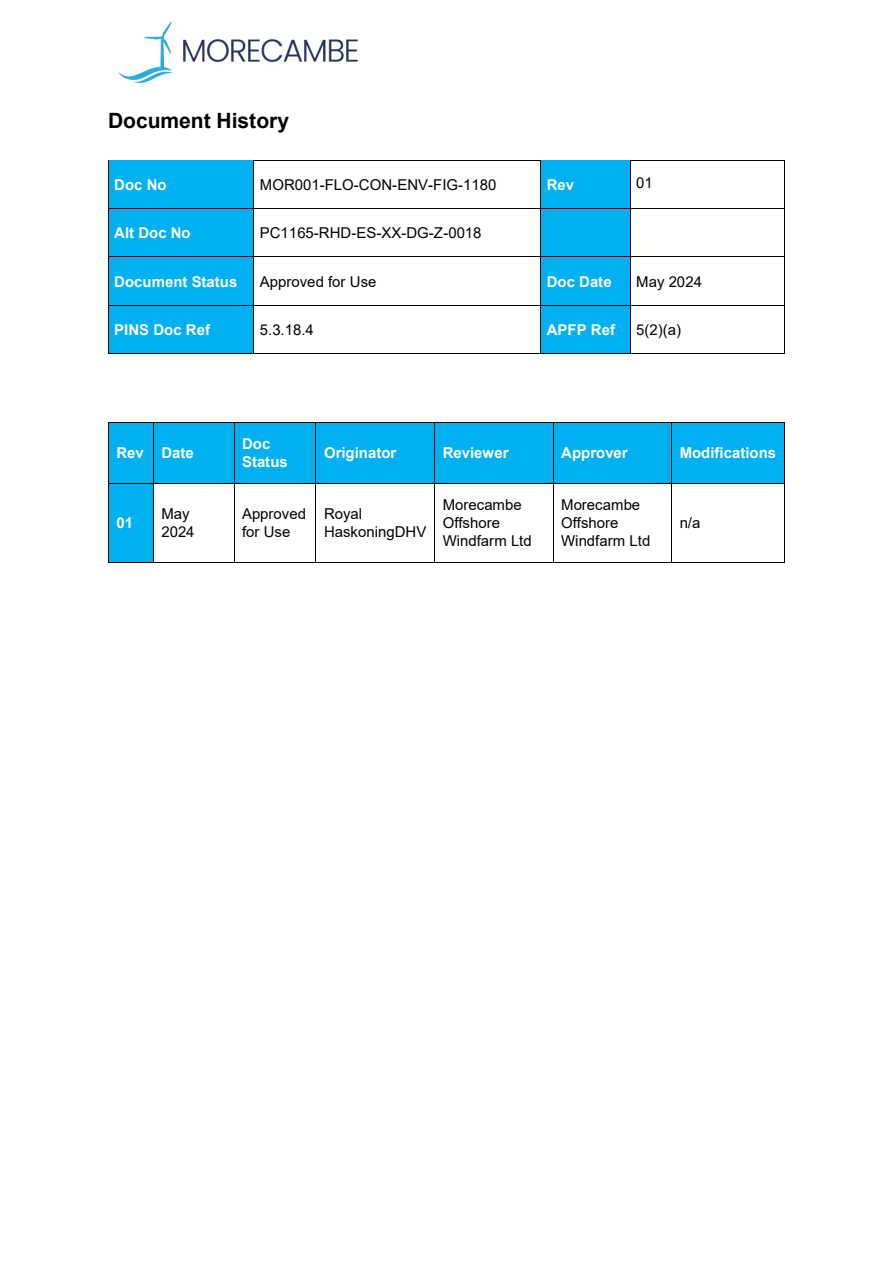
<style>
.page{position:relative;width:893px;height:1263px;background:#fff}
.page>*{position:absolute;margin:0;border:0;box-sizing:border-box;transform-origin:0 0}
.t1{font:700 21px "Arial";color:#000}
.t2{font:15px/18.1px "Arial";color:#000}
.t3{font:700 15px/18px "Arial";color:#fff}
</style>
<div class="page">
<img style="left:118px;top:21px;width:240px;height:63px">
<div style="left:109px;top:160px;width:145px;height:48px;background:#00b0f0"></div>
<div style="left:541px;top:160px;width:89px;height:48px;background:#00b0f0"></div>
<hr style="left:254px;top:160px;width:287px;height:1px;background:#000">
<hr style="left:631px;top:160px;width:153px;height:1px;background:#000">
<hr style="left:108px;top:166px;width:1px;height:42px;background:#000">
<hr style="left:254px;top:166px;width:1px;height:42px;background:#000">
<hr style="left:541px;top:166px;width:1px;height:42px;background:#000">
<hr style="left:630px;top:166px;width:1px;height:42px;background:#000">
<hr style="left:784px;top:166px;width:1px;height:42px;background:#000">
<div style="left:109px;top:209px;width:145px;height:47px;background:#00b0f0"></div>
<div style="left:541px;top:209px;width:89px;height:47px;background:#00b0f0"></div>
<hr style="left:109px;top:208px;width:145px;height:1px;background:#000">
<hr style="left:254px;top:208px;width:287px;height:1px;background:#000">
<hr style="left:541px;top:208px;width:89px;height:1px;background:#000">
<hr style="left:631px;top:208px;width:153px;height:1px;background:#000">
<hr style="left:108px;top:215px;width:1px;height:41px;background:#000">
<hr style="left:254px;top:215px;width:1px;height:41px;background:#000">
<hr style="left:541px;top:215px;width:1px;height:41px;background:#000">
<hr style="left:630px;top:215px;width:1px;height:41px;background:#000">
<hr style="left:784px;top:215px;width:1px;height:41px;background:#000">
<div style="left:109px;top:257px;width:145px;height:48px;background:#00b0f0"></div>
<div style="left:541px;top:257px;width:89px;height:48px;background:#00b0f0"></div>
<hr style="left:109px;top:256px;width:145px;height:1px;background:#000">
<hr style="left:254px;top:256px;width:287px;height:1px;background:#000">
<hr style="left:541px;top:256px;width:89px;height:1px;background:#000">
<hr style="left:631px;top:256px;width:153px;height:1px;background:#000">
<hr style="left:108px;top:263px;width:1px;height:42px;background:#000">
<hr style="left:254px;top:263px;width:1px;height:42px;background:#000">
<hr style="left:541px;top:263px;width:1px;height:42px;background:#000">
<hr style="left:630px;top:263px;width:1px;height:42px;background:#000">
<hr style="left:784px;top:263px;width:1px;height:42px;background:#000">
<div style="left:109px;top:306px;width:145px;height:48px;background:#00b0f0"></div>
<div style="left:541px;top:306px;width:89px;height:48px;background:#00b0f0"></div>
<hr style="left:109px;top:305px;width:145px;height:1px;background:#000">
<hr style="left:254px;top:305px;width:287px;height:1px;background:#000">
<hr style="left:541px;top:305px;width:89px;height:1px;background:#000">
<hr style="left:631px;top:305px;width:153px;height:1px;background:#000">
<hr style="left:108px;top:312px;width:1px;height:42px;background:#000">
<hr style="left:109px;top:354px;width:145px;height:1px;background:#000">
<hr style="left:254px;top:312px;width:1px;height:42px;background:#000">
<hr style="left:254px;top:354px;width:287px;height:1px;background:#000">
<hr style="left:541px;top:312px;width:1px;height:42px;background:#000">
<hr style="left:541px;top:354px;width:89px;height:1px;background:#000">
<hr style="left:630px;top:312px;width:1px;height:42px;background:#000">
<hr style="left:631px;top:354px;width:153px;height:1px;background:#000">
<hr style="left:784px;top:312px;width:1px;height:42px;background:#000">
<div style="left:109px;top:423px;width:44px;height:60px;background:#00b0f0"></div>
<div style="left:154px;top:423px;width:80px;height:60px;background:#00b0f0"></div>
<div style="left:234px;top:423px;width:82px;height:60px;background:#00b0f0"></div>
<div style="left:316px;top:423px;width:118px;height:60px;background:#00b0f0"></div>
<div style="left:435px;top:423px;width:118px;height:60px;background:#00b0f0"></div>
<div style="left:554px;top:423px;width:117px;height:60px;background:#00b0f0"></div>
<div style="left:672px;top:423px;width:112px;height:60px;background:#00b0f0"></div>
<hr style="left:109px;top:422px;width:44px;height:1px;background:#000">
<hr style="left:154px;top:422px;width:80px;height:1px;background:#000">
<hr style="left:234px;top:422px;width:82px;height:1px;background:#000">
<hr style="left:316px;top:422px;width:118px;height:1px;background:#000">
<hr style="left:435px;top:422px;width:118px;height:1px;background:#000">
<hr style="left:554px;top:422px;width:117px;height:1px;background:#000">
<hr style="left:672px;top:422px;width:112px;height:1px;background:#000">
<hr style="left:108px;top:423px;width:1px;height:60px;background:#000">
<hr style="left:153px;top:423px;width:1px;height:60px;background:#000">
<hr style="left:234px;top:423px;width:1px;height:60px;background:#000">
<hr style="left:316px;top:423px;width:1px;height:60px;background:#000">
<hr style="left:434px;top:423px;width:1px;height:60px;background:#000">
<hr style="left:553px;top:423px;width:1px;height:60px;background:#000">
<hr style="left:671px;top:423px;width:1px;height:60px;background:#000">
<hr style="left:784px;top:423px;width:1px;height:60px;background:#000">
<div style="left:109px;top:484px;width:44px;height:78px;background:#00b0f0"></div>
<hr style="left:109px;top:483px;width:44px;height:1px;background:#000">
<hr style="left:154px;top:483px;width:80px;height:1px;background:#000">
<hr style="left:234px;top:483px;width:82px;height:1px;background:#000">
<hr style="left:316px;top:483px;width:118px;height:1px;background:#000">
<hr style="left:435px;top:483px;width:118px;height:1px;background:#000">
<hr style="left:554px;top:483px;width:117px;height:1px;background:#000">
<hr style="left:672px;top:483px;width:112px;height:1px;background:#000">
<hr style="left:108px;top:484px;width:1px;height:78px;background:#000">
<hr style="left:109px;top:562px;width:44px;height:1px;background:#000">
<hr style="left:153px;top:484px;width:1px;height:78px;background:#000">
<hr style="left:154px;top:562px;width:80px;height:1px;background:#000">
<hr style="left:234px;top:484px;width:1px;height:78px;background:#000">
<hr style="left:234px;top:562px;width:82px;height:1px;background:#000">
<hr style="left:316px;top:484px;width:1px;height:78px;background:#000">
<hr style="left:316px;top:562px;width:118px;height:1px;background:#000">
<hr style="left:434px;top:484px;width:1px;height:78px;background:#000">
<hr style="left:435px;top:562px;width:118px;height:1px;background:#000">
<hr style="left:553px;top:484px;width:1px;height:78px;background:#000">
<hr style="left:554px;top:562px;width:117px;height:1px;background:#000">
<hr style="left:671px;top:484px;width:1px;height:78px;background:#000">
<hr style="left:672px;top:562px;width:112px;height:1px;background:#000">
<hr style="left:784px;top:484px;width:1px;height:78px;background:#000">
<p class="t1" style="left:108px;top:105px;width:183px">Document History</p>
<p class="t3" style="left:114px;top:176px;width:54px">Doc No</p>
<p class="t2" style="left:260px;top:175px;width:238px">MOR001-FLO-CON-ENV-FIG-1180</p>
<p class="t3" style="left:547px;top:176px;width:29px">Rev</p>
<p class="t2" style="left:636px;top:174px;width:18px">01</p>
<p class="t3" style="left:114px;top:224px;width:78px">Alt Doc No</p>
<p class="t2" style="left:260px;top:224px;width:223px">PC1165-RHD-ES-XX-DG-Z-0018</p>
<p class="t3" style="left:114px;top:272px;width:125px">Document Status</p>
<p class="t2" style="left:260px;top:272px;width:118px">Approved for Use</p>
<p class="t3" style="left:547px;top:272px;width:66px">Doc Date</p>
<p class="t2" style="left:636px;top:272px;width:67px">May 2024</p>
<p class="t3" style="left:114px;top:321px;width:97px">PINS Doc Ref</p>
<p class="t2" style="left:260px;top:321px;width:56px">5.3.18.4</p>
<p class="t3" style="left:547px;top:321px;width:70px">APFP Ref</p>
<p class="t2" style="left:636px;top:321px;width:46px">5(2)(a)</p>
<p class="t3" style="left:116px;top:444px;width:29px">Rev</p>
<p class="t3" style="left:161px;top:444px;width:34px">Date</p>
<p class="t3" style="left:242px;top:435px;width:47px">Doc<br>Status</p>
<p class="t3" style="left:324px;top:444px;width:74px">Originator</p>
<p class="t3" style="left:443px;top:444px;width:67px">Reviewer</p>
<p class="t3" style="left:561px;top:444px;width:68px">Approver</p>
<p class="t3" style="left:680px;top:444px;width:98px">Modifications</p>
<p class="t3" style="left:116px;top:514px;width:18px">01</p>
<p class="t2" style="left:161px;top:505px;width:35px">May<br>2024</p>
<p class="t2" style="left:242px;top:505px;width:66px">Approved for Use</p>
<p class="t2" style="left:324px;top:505px;width:104px">Royal<br>HaskoningDHV</p>
<p class="t2" style="left:443px;top:496px;width:91px">Morecambe<br>Offshore<br>Windfarm Ltd</p>
<p class="t2" style="left:561px;top:496px;width:91px">Morecambe<br>Offshore<br>Windfarm Ltd</p>
<p class="t2" style="left:680px;top:514px;width:22px">n/a</p>
</div>
